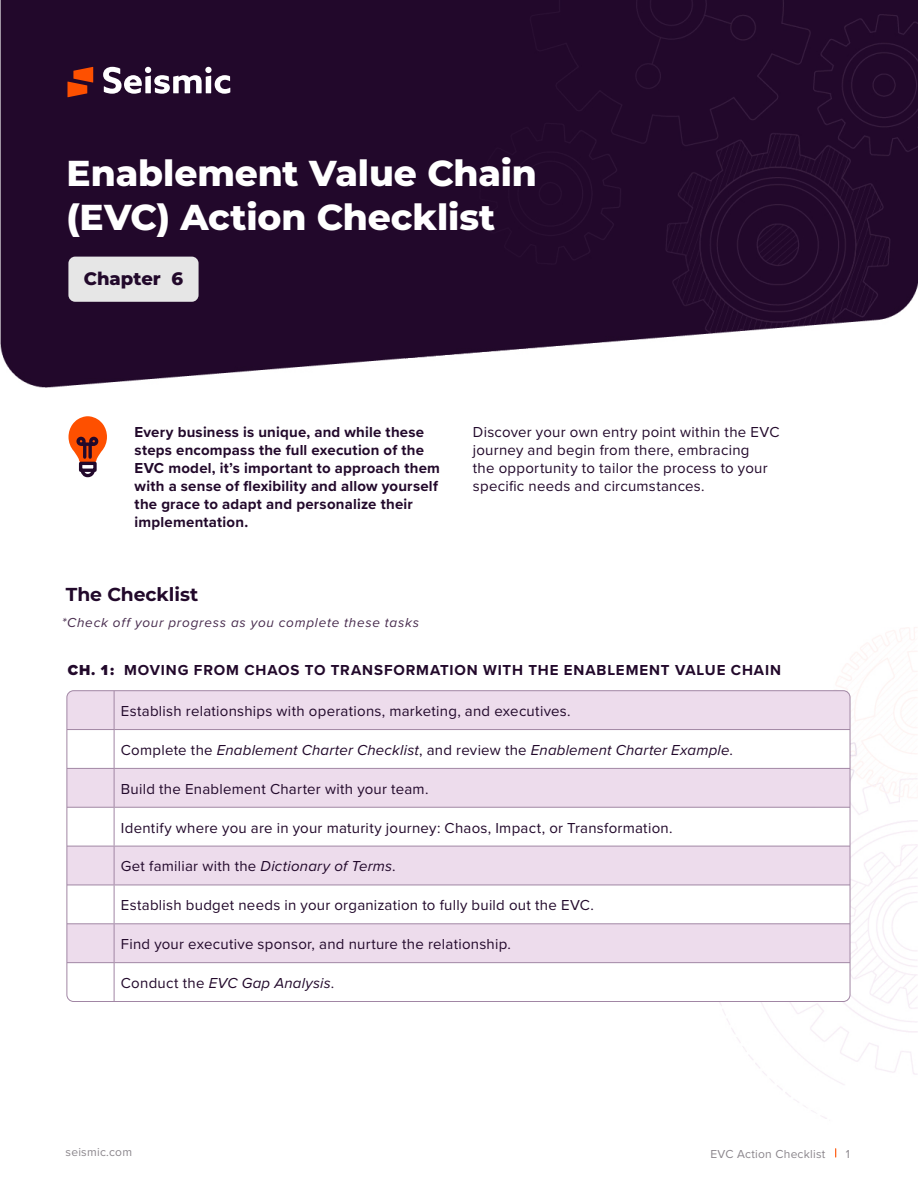
<style>
.page{position:relative;width:918px;height:1188px;background:#fff}
.page>*{position:absolute;margin:0;border:0;box-sizing:border-box;transform-origin:0 0}
.t1{font:800 36px/43.5px "Montserrat";letter-spacing:-.005em;color:#fff}
.t2{font:700 18.75px "Montserrat";letter-spacing:-.005em;color:#22092b}
.t3{font:800 18px "Montserrat";color:#22092b}
.t4{font:15px/18px "Proxima Nova";letter-spacing:.015em;color:#22092b}
.t5{font:700 15px/18px "Proxima Nova";letter-spacing:.015em;color:#22092b}
.t6{font:italic 15px "Proxima Nova";letter-spacing:.015em;color:#22092b}
.t7{font:700 15px "Proxima Nova";letter-spacing:.06em;color:#22092b}
.t8{font:italic 13.5px "Proxima Nova";letter-spacing:.055em;color:#472b4d}
.t9{font:12px "Proxima Nova";letter-spacing:.02em;color:#8b868c}
.s1{font-weight:900}
.s2{font-style:normal}
.s3{font-style:italic}
</style>
<div class="page">
<img style="left:0;top:0;width:918px;height:388px">
<svg style="left:68px;top:67px;width:25px;height:30px"></svg>
<svg style="left:103px;top:67px;width:127px;height:27px"></svg>
<div style="left:205px;top:67px;width:7px;height:6px;background:#fff;border-radius:50%"></div>
<img style="left:719px;top:627px;width:199px;height:492px">
<div style="left:67px;top:691px;width:783px;height:38px;background:#eddcec"></div>
<svg style="left:67px;top:730px;width:783px;height:272px"></svg>
<hr style="left:114px;top:691px;width:1px;height:38px;background:#a186a4">
<hr style="left:67px;top:729px;width:47px;height:1px;background:#a186a4">
<hr style="left:114px;top:729px;width:736px;height:1px;background:#a186a4">
<hr style="left:114px;top:730px;width:1px;height:38px;background:#a186a4">
<hr style="left:67px;top:768px;width:47px;height:1px;background:#a186a4">
<hr style="left:114px;top:768px;width:736px;height:1px;background:#a186a4">
<hr style="left:114px;top:769px;width:1px;height:38px;background:#a186a4">
<hr style="left:67px;top:807px;width:47px;height:1px;background:#a186a4">
<hr style="left:114px;top:807px;width:736px;height:1px;background:#a186a4">
<hr style="left:114px;top:808px;width:1px;height:38px;background:#a186a4">
<hr style="left:67px;top:846px;width:47px;height:1px;background:#a186a4">
<hr style="left:114px;top:846px;width:736px;height:1px;background:#a186a4">
<hr style="left:114px;top:846px;width:1px;height:39px;background:#a186a4">
<hr style="left:67px;top:885px;width:47px;height:1px;background:#a186a4">
<hr style="left:114px;top:885px;width:736px;height:1px;background:#a186a4">
<hr style="left:114px;top:885px;width:1px;height:38px;background:#a186a4">
<hr style="left:67px;top:923px;width:47px;height:1px;background:#a186a4">
<hr style="left:114px;top:923px;width:736px;height:1px;background:#a186a4">
<hr style="left:114px;top:924px;width:1px;height:38px;background:#a186a4">
<hr style="left:67px;top:962px;width:47px;height:1px;background:#a186a4">
<hr style="left:114px;top:962px;width:736px;height:1px;background:#a186a4">
<hr style="left:114px;top:963px;width:1px;height:39px;background:#a186a4">
<div style="left:68px;top:257px;width:131px;height:45px;background:#e6e6e6;border-radius:7px"></div>
<svg style="left:69px;top:416px;width:38px;height:61px"></svg>
<h1 class="t1" style="left:67px;top:151px;width:472px">Enablement Value Chain (EVC) Action Checklist</h1>
<p class="t3" style="left:84px;top:267px;width:101px">Chapter 6</p>
<p class="t5" style="left:135px;top:422px;width:307px">Every business is unique, and while these steps encompass the full execution of the EVC model, it’s important to approach them with a sense of flexibility and allow yourself the grace to adapt and personalize their implementation.</p>
<p class="t4" style="left:473px;top:422px;width:308px">Discover your own entry point within the EVC journey and begin from there, embracing<br>the opportunity to tailor the process to your specific needs and circumstances.</p>
<p class="t2" style="left:66px;top:582px;width:134px">The Checklist</p>
<p class="t8" style="left:62px;top:613px;width:359px">*Check off your progress as you complete these tasks</p>
<p class="t7" style="left:68px;top:658px;width:715px"><span class="s1">CH. 1:</span> MOVING FROM CHAOS TO TRANSFORMATION WITH THE ENABLEMENT VALUE CHAIN</p>
<p class="t4" style="left:121px;top:701px;width:451px">Establish relationships with operations, marketing, and executives.</p>
<p class="t6" style="left:121px;top:739px;width:614px"><span class="s2">Complete the</span> Enablement Charter Checklist<span class="s2">, and review the</span> Enablement Charter Example<span class="s2">.</span></p>
<p class="t4" style="left:121px;top:779px;width:309px">Build the Enablement Charter with your team.</p>
<p class="t4" style="left:121px;top:818px;width:553px">Identify where you are in your maturity journey: Chaos, Impact, or Transformation.</p>
<p class="t4" style="left:121px;top:857px;width:276px">Get familiar with the <span class="s3">Dictionary of Terms</span>.</p>
<p class="t4" style="left:121px;top:896px;width:475px">Establish budget needs in your organization to fully build out the EVC.</p>
<p class="t4" style="left:121px;top:934px;width:392px">Find your executive sponsor, and nurture the relationship.</p>
<p class="t6" style="left:121px;top:972px;width:215px"><span class="s2">Conduct the</span> EVC Gap Analysis<span class="s2">.</span></p>
<p class="t9" style="left:66px;top:1144px;width:68px">seismic.com</p>
<p class="t9" style="left:710px;top:1145px;width:116px">EVC Action Checklist</p>
<p class="t9" style="left:846px;top:1145px;width:6px">1</p>
</div>
